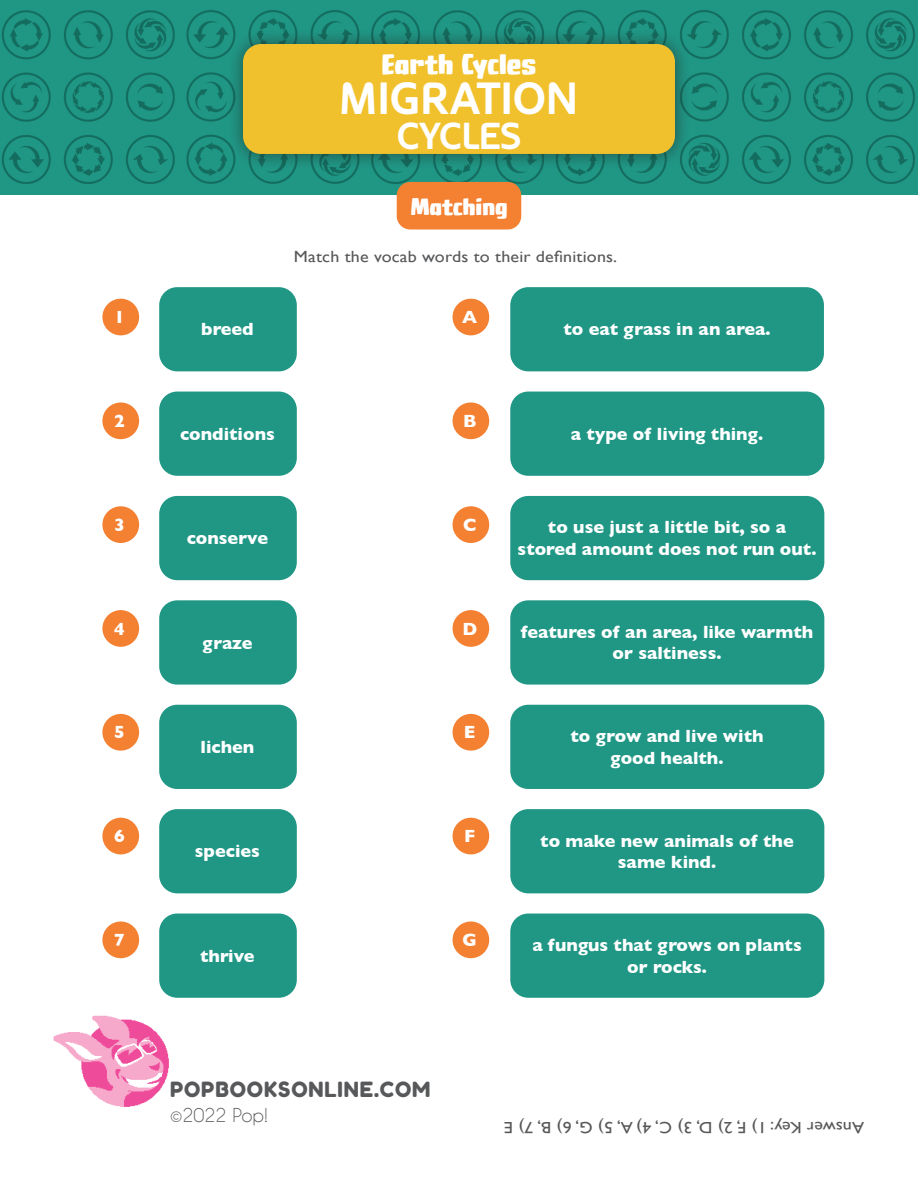
<style>
.page{position:relative;width:918px;height:1188px;background:#fff}
.page>*{position:absolute;margin:0;border:0;box-sizing:border-box;transform-origin:0 0}
.book_title{font:700 45px "Oblik";letter-spacing:-.035em;color:#fff}
.book_title-2{font:700 37.5px "Oblik";letter-spacing:-.02em;color:#fff}
.t1{font:800 27px "CC Mega City Downtown";letter-spacing:-.01em;color:#fff}
.t2{font:800 22.5px "CC Mega City Downtown";color:#fff}
.t3{font:21px "Fredoka One";letter-spacing:.04em;color:#57585a}
.t4{font:700 18px/21.6px "Gill Sans";color:#fff;text-align:center}
.t5{font:18px "Caviar Dreams";color:#57585a}
.Directions{font:16.2px "Gill Sans";letter-spacing:.01em;color:#57585a;scale:1.11 1}
</style>
<div class="page">
<img style="left:0;top:0;width:918px;height:194px">
<img style="left:53px;top:1015px;width:116px;height:92px">
<div style="left:227px;top:28px;width:464px;height:142px;background:#231f20;opacity:.6"></div>
<div style="left:243px;top:44px;width:432px;height:110px;background:#f1c12d;border-radius:18px"></div>
<div style="left:397px;top:182px;width:124px;height:48px;background:#f48032;border-radius:14px"></div>
<div style="left:453px;top:299px;width:36px;height:36px;background:#f48032;border-radius:50%"></div>
<div style="left:102px;top:299px;width:37px;height:36px;background:#f48032;border-radius:50%"></div>
<div style="left:453px;top:506px;width:36px;height:37px;background:#f48032;border-radius:50%"></div>
<div style="left:102px;top:506px;width:37px;height:37px;background:#f48032;border-radius:50%"></div>
<div style="left:453px;top:818px;width:36px;height:36px;background:#f48032;border-radius:50%"></div>
<div style="left:102px;top:818px;width:37px;height:36px;background:#f48032;border-radius:50%"></div>
<div style="left:453px;top:402px;width:36px;height:37px;background:#f48032;border-radius:50%"></div>
<div style="left:102px;top:402px;width:37px;height:37px;background:#f48032;border-radius:50%"></div>
<div style="left:453px;top:714px;width:36px;height:37px;background:#f48032;border-radius:50%"></div>
<div style="left:102px;top:714px;width:37px;height:37px;background:#f48032;border-radius:50%"></div>
<div style="left:453px;top:610px;width:36px;height:37px;background:#f48032;border-radius:50%"></div>
<div style="left:102px;top:610px;width:37px;height:37px;background:#f48032;border-radius:50%"></div>
<div style="left:453px;top:922px;width:36px;height:36px;background:#f48032;border-radius:50%"></div>
<div style="left:102px;top:922px;width:37px;height:36px;background:#f48032;border-radius:50%"></div>
<div style="left:510px;top:287px;width:314px;height:84px;background:#209785;border-radius:18px"></div>
<div style="left:510px;top:392px;width:314px;height:84px;background:#209785;border-radius:18px"></div>
<div style="left:510px;top:496px;width:314px;height:84px;background:#209785;border-radius:18px"></div>
<div style="left:510px;top:600px;width:314px;height:85px;background:#209785;border-radius:18px"></div>
<div style="left:510px;top:705px;width:314px;height:84px;background:#209785;border-radius:18px"></div>
<div style="left:510px;top:809px;width:314px;height:84px;background:#209785;border-radius:18px"></div>
<div style="left:510px;top:914px;width:314px;height:84px;background:#209785;border-radius:18px"></div>
<div style="left:159px;top:914px;width:138px;height:84px;background:#209785;border-radius:18px"></div>
<div style="left:159px;top:809px;width:138px;height:84px;background:#209785;border-radius:18px"></div>
<div style="left:159px;top:705px;width:138px;height:84px;background:#209785;border-radius:18px"></div>
<div style="left:159px;top:600px;width:138px;height:85px;background:#209785;border-radius:18px"></div>
<div style="left:159px;top:496px;width:138px;height:84px;background:#209785;border-radius:18px"></div>
<div style="left:159px;top:392px;width:138px;height:84px;background:#209785;border-radius:18px"></div>
<div style="left:159px;top:287px;width:138px;height:84px;background:#209785;border-radius:18px"></div>
<h3 class="t1" style="left:382px;top:53px;width:156px">Earth Cycles</h3>
<p class="book_title" style="left:338px;top:73px;width:243px">MIGRATION</p>
<p class="book_title-2" style="left:396px;top:115px;width:126px">CYCLES</p>
<p class="t2" style="left:410px;top:197px;width:99px">Matching</p>
<p class="Directions" style="left:294px;top:247px;width:293px">Match the vocab words to their definitions.</p>
<p class="t4" style="left:114px;top:306px;width:12px">1</p>
<p class="t4" style="left:462px;top:306px;width:16px">A</p>
<p class="t4" style="left:201px;top:318px;width:54px">breed</p>
<p class="t4" style="left:114px;top:410px;width:12px">2</p>
<p class="t4" style="left:463px;top:410px;width:15px">B</p>
<p class="t4" style="left:180px;top:423px;width:96px">conditions</p>
<p class="t4" style="left:114px;top:514px;width:12px">3</p>
<p class="t4" style="left:463px;top:514px;width:15px">C</p>
<p class="t4" style="left:187px;top:527px;width:83px">conserve</p>
<p class="t4" style="left:114px;top:617px;width:12px">4</p>
<p class="t4" style="left:462px;top:617px;width:16px">D</p>
<p class="t4" style="left:202px;top:631px;width:51px">graze</p>
<p class="t4" style="left:114px;top:721px;width:12px">5</p>
<p class="t4" style="left:464px;top:721px;width:13px">E</p>
<p class="t4" style="left:201px;top:736px;width:55px">lichen</p>
<p class="t4" style="left:114px;top:825px;width:12px">6</p>
<p class="t4" style="left:464px;top:825px;width:13px">F</p>
<p class="t4" style="left:195px;top:840px;width:67px">species</p>
<p class="t4" style="left:114px;top:929px;width:12px">7</p>
<p class="t4" style="left:463px;top:929px;width:16px">G</p>
<p class="t4" style="left:200px;top:945px;width:56px">thrive</p>
<p class="t4" style="left:564px;top:318px;width:209px">to eat grass in an area.</p>
<p class="t4" style="left:571px;top:423px;width:194px">a type of living thing.</p>
<p class="t4" style="left:518px;top:516px;width:300px">to use just a little bit, so a stored amount does not run out.</p>
<p class="t4" style="left:521px;top:621px;width:294px">features of an area, like warmth or saltiness.</p>
<p class="t4" style="left:570px;top:725px;width:195px">to grow and live with good health.</p>
<p class="t4" style="left:540px;top:829px;width:255px">to make new animals of the same kind.</p>
<p class="t4" style="left:532px;top:934px;width:271px">a fungus that grows on plants or rocks.</p>
<p class="t3" style="left:170px;top:1077px;width:262px">POPBOOKSONLINE.COM</p>
<p class="t5" style="left:170px;top:1105px;width:100px">©2022 Pop!</p>
<p class="Directions" style="left:864px;top:1137px;width:326px;rotate:-180deg">Answer Key: 1) F, 2) D, 3) C, 4) A, 5) G, 6) B, 7) E</p>
</div>
